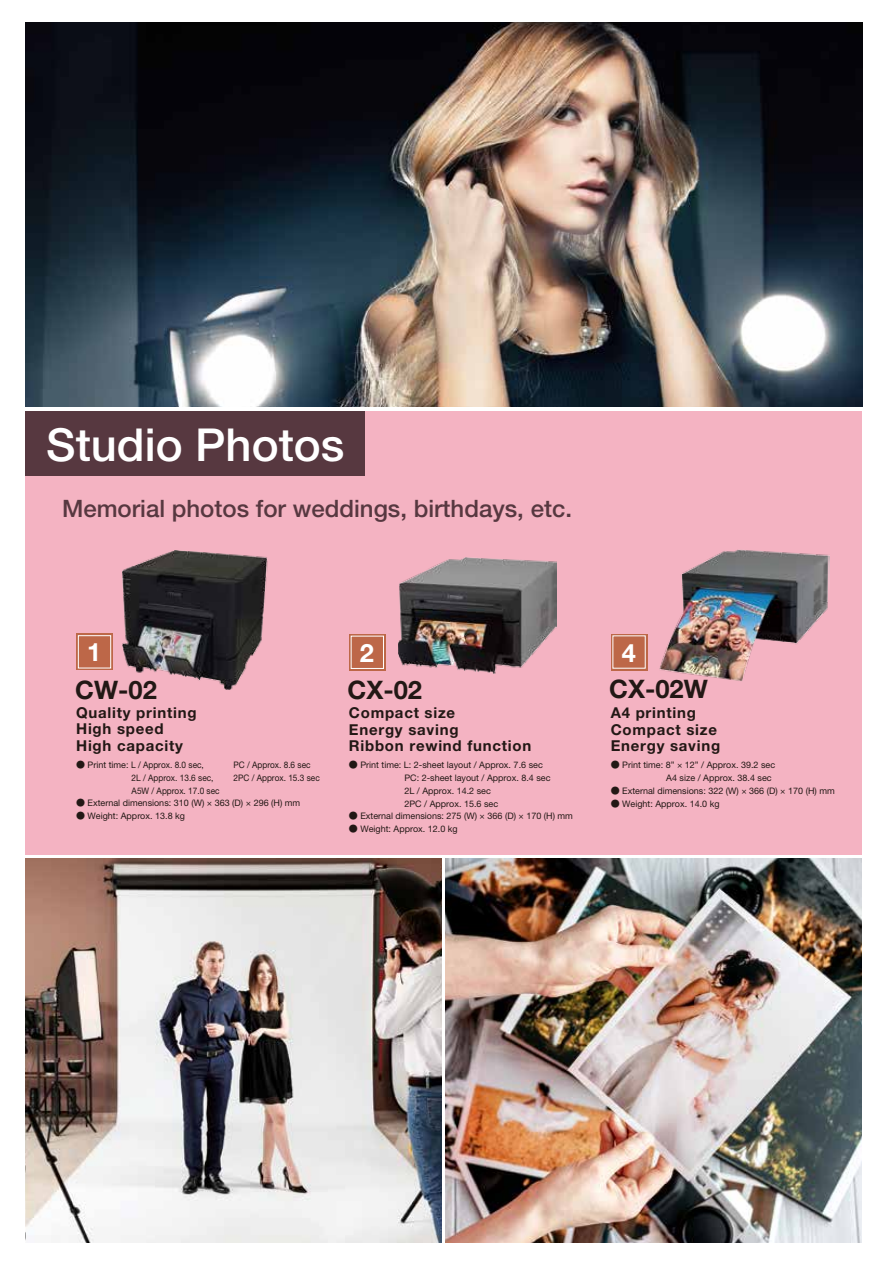
<style>
.page{position:relative;width:893px;height:1263px;background:#fff}
.page>*{position:absolute;margin:0;border:0;box-sizing:border-box;transform-origin:0 0}
.t1{font:500 45.45px "Helvetica Neue LTW1 G";color:#fff}
.t2{font:700 25.5px "Helvetica Neue LT Std";color:#221815}
.t3{font:700 25.35px "Helvetica Neue LT Std";color:#fff}
.t4{font:500 24px "Helvetica Neue LT Std";color:#573840}
.t5{font:700 15px/16.5px "Helvetica Neue LT Std";letter-spacing:.05em;color:#221815}
.t6{font:9px/12.8px "Helvetica Neue LT Std";color:#221815}
.t7{font:9px "Helvetica Neue LT Std";color:#221815;scale:.92 1}
.s1{font-family:"UD Shin Go Pro"}
.s2{font-family:"Koz Go Pr 6 N"}
</style>
<div class="page">
<img style="left:26px;top:22px;width:836px;height:385px">
<div style="left:26px;top:411px;width:836px;height:443px;background:#f4b3c2"></div>
<div style="left:26px;top:411px;width:339px;height:65px;background:#573840"></div>
<img style="left:26px;top:859px;width:416px;height:383px">
<img style="left:446px;top:859px;width:416px;height:383px">
<svg style="left:611px;top:634px;width:36px;height:36px"></svg>
<img style="left:659px;top:549px;width:170px;height:132px">
<img style="left:398px;top:558px;width:159px;height:115px">
<div style="left:349px;top:634px;width:37px;height:37px;background:#bd6748"></div>
<div style="left:351px;top:636px;width:33px;height:33px;border:1px solid #fff"></div>
<div style="left:76px;top:633px;width:37px;height:37px;background:#bd6748"></div>
<div style="left:78px;top:635px;width:33px;height:33px;border:1px solid #fff"></div>
<img style="left:122px;top:550px;width:146px;height:140px">
<h1 class="t1" style="left:46px;top:417px;width:300px">Studio Photos</h1>
<h3 class="t4" style="left:62px;top:494px;width:511px">Memorial photos for weddings, birthdays, etc.</h3>
<h3 class="t3" style="left:87px;top:637px;width:16px">1</h3>
<h3 class="t3" style="left:360px;top:637px;width:16px">2</h3>
<h2 class="t2" style="left:75px;top:674px;width:83px">CW-02</h2>
<h3 class="t5" style="left:76px;top:704px;width:122px">Quality printing<br>High speed<br>High capacity</h3>
<p class="t6" style="left:76px;top:758px;width:129px"><span class="s1">●</span> Print time: L / Approx. 8.0 sec,</p>
<p class="t7" style="left:233px;top:759px;width:85px">PC / Approx. 8.6 sec</p>
<p class="t7" style="left:132px;top:772px;width:91px">2L / Approx. 13.6 sec,</p>
<p class="t7" style="left:233px;top:772px;width:95px">2PC / Approx. 15.3 sec</p>
<p class="t7" style="left:132px;top:785px;width:97px">A5W / Approx. 17.0 sec</p>
<p class="t6" style="left:76px;top:797px;width:226px"><span class="s1">●</span> External dimensions: 310 (W) × 363 (D) × 296 (H) mm</p>
<p class="t6" style="left:76px;top:809px;width:110px"><span class="s1">●</span> Weight: Approx. 13.8 kg</p>
<h2 class="t2" style="left:347px;top:674px;width:76px">CX-02</h2>
<h3 class="t5" style="left:349px;top:704px;width:184px">Compact size<br>Energy saving<br>Ribbon rewind function</h3>
<p class="t6" style="left:404px;top:759px;width:148px;text-indent:-56px"><span class="s2">●</span> Print time: L: 2-sheet layout / Approx. 7.6 sec<br>PC: 2-sheet layout / Approx. 8.4 sec<br>2L / Approx. 14.2 sec<br>2PC / Approx. 15.6 sec</p>
<p class="t6" style="left:349px;top:810px;width:226px"><span class="s2">●</span> External dimensions: 275 (W) × 366 (D) × 170 (H) mm</p>
<p class="t6" style="left:349px;top:822px;width:110px"><span class="s2">●</span> Weight: Approx. 12.0 kg</p>
<h3 class="t3" style="left:622px;top:637px;width:16px">4</h3>
<h2 class="t2" style="left:609px;top:673px;width:100px">CX-02W</h2>
<h3 class="t5" style="left:611px;top:704px;width:111px">A4 printing<br>Compact size<br>Energy saving</h3>
<p class="t6" style="left:666px;top:759px;width:111px;text-indent:-56px"><span class="s2">●</span> Print time: 8” × 12” / Approx. 39.2 sec<br>A4 size / Approx. 38.4 sec</p>
<p class="t6" style="left:611px;top:784px;width:226px"><span class="s2">●</span> External dimensions: 322 (W) × 366 (D) × 170 (H) mm</p>
<p class="t6" style="left:611px;top:797px;width:110px"><span class="s2">●</span> Weight: Approx. 14.0 kg</p>
</div>
